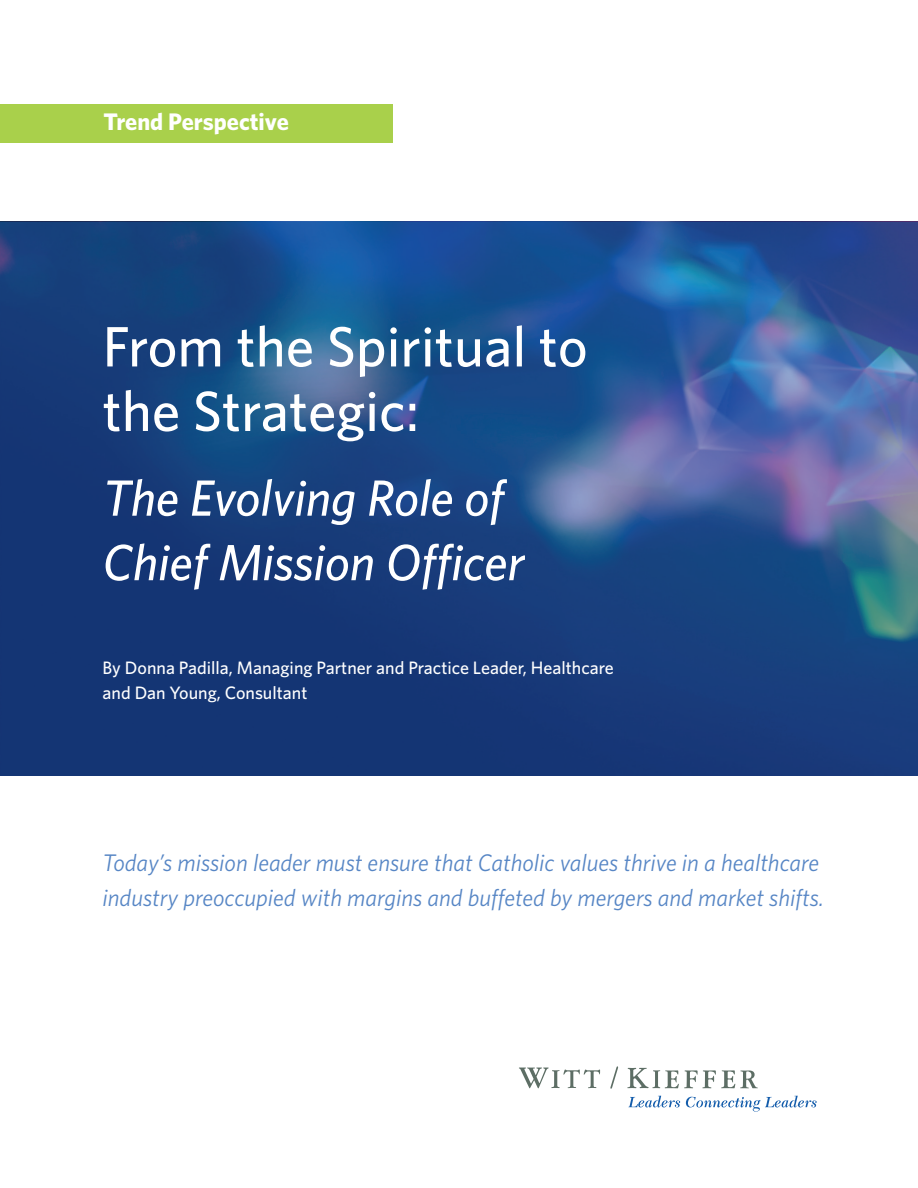
<style>
.page{position:relative;width:918px;height:1188px;background:#fff}
.page>*{position:absolute;margin:0;border:0;box-sizing:border-box;transform-origin:0 0}
.t1{font:500 57px/64.5px "Whitney";color:#fff}
.t2{font:italic 500 51px/64.5px "Whitney";color:#fff}
.t3{font:italic 24px/34.5px "Whitney";color:#5786c5}
.t4{font:700 24px "Whitney";color:#fff}
.t5{font:500 18px/25.5px "Whitney";color:#fff}
</style>
<div class="page">
<svg style="left:0;top:222px;width:918px;height:553px;background:#204886"></svg>
<svg style="left:627px;top:1068px;width:131px;height:20px"></svg>
<svg style="left:610px;top:1066px;width:9px;height:23px"></svg>
<svg style="left:519px;top:1068px;width:81px;height:20px"></svg>
<svg style="left:628px;top:1096px;width:52px;height:11px"></svg>
<svg style="left:686px;top:1096px;width:131px;height:16px"></svg>
<div style="left:0;top:104px;width:392px;height:39px;background:#a9d04b"></div>
<p class="t4" style="left:104px;top:106px;width:187px">Trend Perspective</p>
<h1 class="t1" style="left:103px;top:314px;width:487px">From the Spiritual to the Strategic:</h1>
<h2 class="t2" style="left:103px;top:465px;width:423px">The Evolving Role of<br>Chief Mission Officer</h2>
<p class="t5" style="left:103px;top:654px;width:513px">By Donna Padilla, Managing Partner and Practice Leader, Healthcare and Dan Young, Consultant</p>
<p class="t3" style="left:103px;top:845px;width:723px">Today’s mission leader must ensure that Catholic values thrive in a healthcare industry preoccupied with margins and buffeted by mergers and market shifts.</p>
</div>
